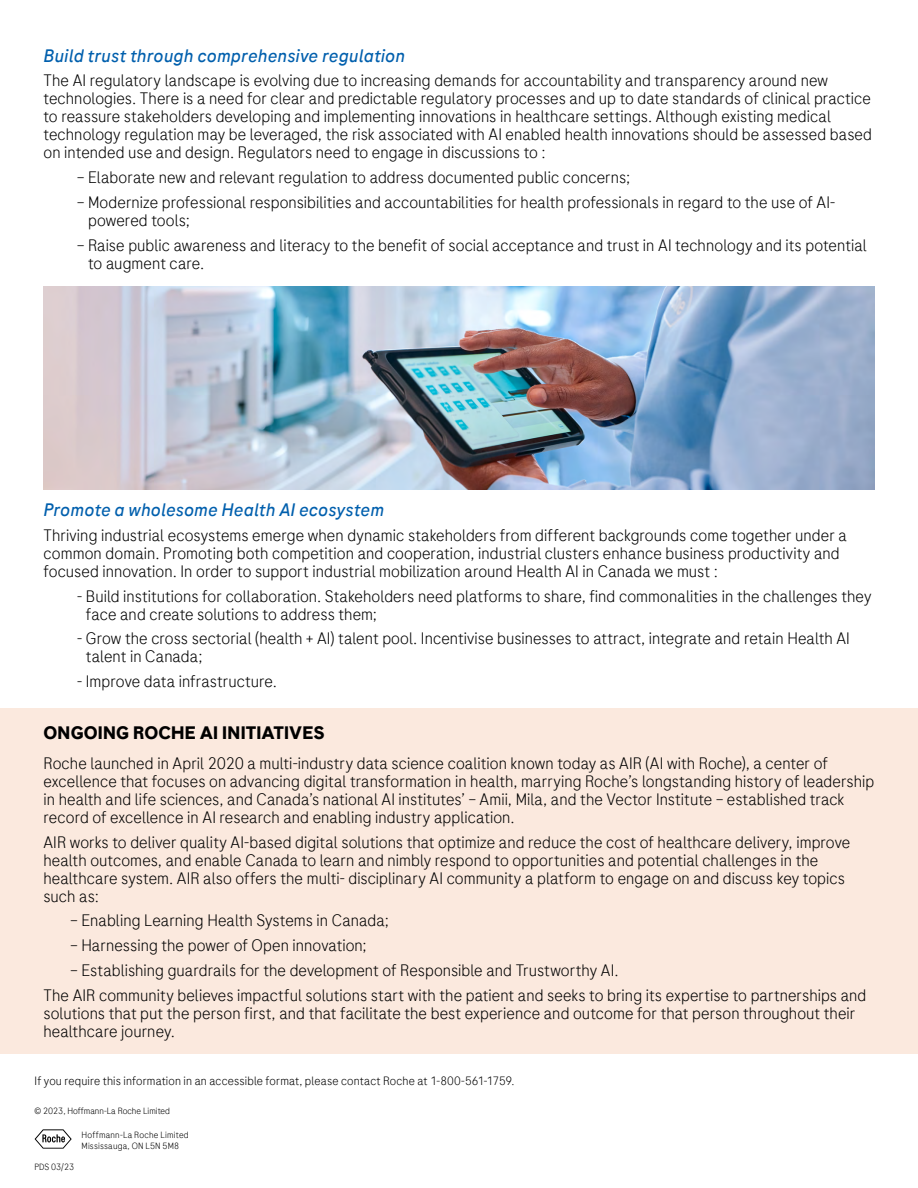
<style>
.page{position:relative;width:918px;height:1188px;background:#fff}
.page>*{position:absolute;margin:0;border:0;box-sizing:border-box;transform-origin:0 0}
.t1{font:italic 18px "Roche Sans";color:#005fad}
.t2{font:700 18px "Roche Sans";letter-spacing:.005em;color:#000}
.t3{font:300 16.5px/18px "Roche Sans";letter-spacing:.005em;color:#000}
.t4{font:300 12px "Roche Sans";letter-spacing:.01em;color:#000}
.t5{font:300 9px/10.5px "Roche Sans";letter-spacing:.015em;color:#000}
</style>
<div class="page">
<div style="left:0;top:709px;width:918px;height:345px;background:#fbe9de"></div>
<svg style="left:35px;top:1129px;width:37px;height:20px"></svg>
<img style="left:44px;top:286px;width:830px;height:203px">
<p class="t1" style="left:44px;top:44px;width:363px">Build trust through comprehensive regulation</p>
<p class="t3" style="left:44px;top:71px;width:830px">The AI regulatory landscape is evolving due to increasing demands for accountability and transparency around new technologies. There is a need for clear and predictable regulatory processes and up to date standards of clinical practice to reassure stakeholders developing and implementing innovations in healthcare settings. Although existing medical technology regulation may be leveraged, the risk associated with AI enabled health innovations should be assessed based on intended use and design. Regulators need to engage in discussions to :</p>
<p class="t3" style="left:77px;top:168px;width:555px">– Elaborate new and relevant regulation to address documented public concerns;</p>
<p class="t3" style="left:88px;top:193px;width:749px;text-indent:-11px">– Modernize professional responsibilities and accountabilities for health professionals in regard to the use of AI&shy;powered tools;</p>
<p class="t3" style="left:88px;top:235px;width:780px;text-indent:-11px">– Raise public awareness and literacy to the benefit of social acceptance and trust in AI technology and its potential to augment care.</p>
<p class="t1" style="left:44px;top:499px;width:342px">Promote a wholesome Health AI ecosystem</p>
<p class="t3" style="left:44px;top:526px;width:805px">Thriving industrial ecosystems emerge when dynamic stakeholders from different backgrounds come together under a common domain. Promoting both competition and cooperation, industrial clusters enhance business productivity and focused innovation. In order to support industrial mobilization around Health AI in Canada we must :</p>
<p class="t3" style="left:86px;top:586px;width:787px;text-indent:-9px">- Build institutions for collaboration. Stakeholders need platforms to share, find commonalities in the challenges they face and create solutions to address them;</p>
<p class="t3" style="left:86px;top:629px;width:765px;text-indent:-9px">- Grow the cross sectorial (health + AI) talent pool. Incentivise businesses to attract, integrate and retain Health AI talent in Canada;</p>
<p class="t3" style="left:77px;top:672px;width:201px">- Improve data infrastructure.</p>
<p class="t2" style="left:44px;top:721px;width:283px">ONGOING ROCHE AI INITIATIVES</p>
<p class="t3" style="left:44px;top:754px;width:832px">Roche launched in April 2020 a multi-industry data science coalition known today as AIR (AI with Roche), a center of excellence that focuses on advancing digital transformation in health, marrying Roche’s longstanding history of leadership in health and life sciences, and Canada’s national AI institutes’ – Amii, Mila, and the Vector Institute – established track record of excellence in AI research and enabling industry application.</p>
<p class="t3" style="left:44px;top:832px;width:808px">AIR works to deliver quality AI-based digital solutions that optimize and reduce the cost of healthcare delivery, improve health outcomes, and enable Canada to learn and nimbly respond to opportunities and potential challenges in the healthcare system. AIR also offers the multi- disciplinary AI community a platform to engage on and discuss key topics such as:</p>
<p class="t3" style="left:70px;top:911px;width:320px">– Enabling Learning Health Systems in Canada;</p>
<p class="t3" style="left:70px;top:936px;width:298px">– Harnessing the power of Open innovation;</p>
<p class="t3" style="left:44px;top:957px;width:824px;line-height:24.8px;text-indent:27px">– Establishing guardrails for the development of Responsible and Trustworthy AI.<br>The AIR community believes impactful solutions start with the patient and seeks to bring its expertise to partnerships and</p>
<p class="t3" style="left:44px;top:1003px;width:813px">solutions that put the person first, and that facilitate the best experience and outcome for that person throughout their healthcare journey.</p>
<p class="t4" style="left:35px;top:1073px;width:481px">If you require this information in an accessible format, please contact Roche at 1-800-561-1759.</p>
<p class="t5" style="left:35px;top:1105px;width:137px">© 2023, Hoffmann-La Roche Limited</p>
<p class="t5" style="left:34px;top:1161px;width:41px">PDS 03/23</p>
<p class="t5" style="left:82px;top:1130px;width:109px">Hoffmann-La Roche Limited<br>Mississauga, ON L5N 5M8</p>
</div>
